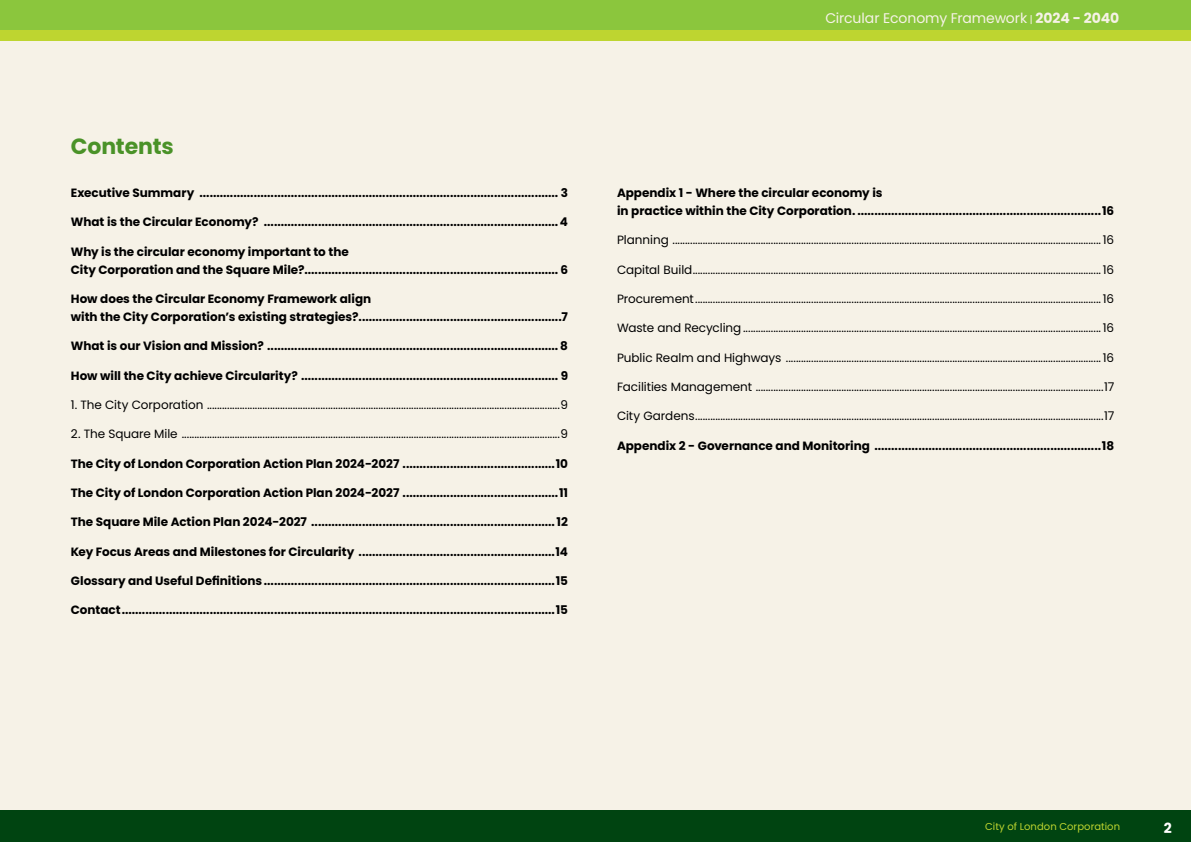
<style>
.page{position:relative;width:1191px;height:842px;background:#f6f2e7}
.page>*{position:absolute;margin:0;border:0;box-sizing:border-box;transform-origin:0 0}
.Heading_2{font:700 22px "Poppins";letter-spacing:-.01em;color:#4a9228}
.t1{font:14px "Poppins";letter-spacing:-.005em;color:#f6f2e7}
.t2{font:700 14px "Poppins";color:#fff}
.t3{font:700 12px/18px "Poppins";color:#000}
.t4{font:12px "Poppins";letter-spacing:-.005em;color:#000}
.t5{font:10px "Poppins";letter-spacing:.005em;color:#bed530}
.s1{font-size:10px}
.s2{font-weight:700}
</style>
<div class="page">
<div style="left:0;top:811px;width:1191px;height:31px;background:#041"></div>
<div style="left:0;top:0;width:1191px;height:30px;background:#8bc63d"></div>
<div style="left:0;top:30px;width:1191px;height:11px;background:#bed530"></div>
<p class="Heading_2" style="left:71px;top:134px;width:104px">Contents</p>
<p class="t3" style="left:71px;top:184px;width:499px">Executive Summary .......................................................................................................... 3</p>
<p class="t3" style="left:71px;top:213px;width:499px">What is the Circular Economy? .......................................................................................4</p>
<p class="t3" style="left:71px;top:242px;width:499px">Why is the circular economy important to the<br>City Corporation and the Square Mile?........................................................................... 6</p>
<p class="t3" style="left:71px;top:290px;width:499px">How does the Circular Economy Framework align<br>with the City Corporation’s existing strategies?............................................................7</p>
<p class="t3" style="left:71px;top:337px;width:499px">What is our Vision and Mission? ...................................................................................... 8</p>
<p class="t3" style="left:71px;top:366px;width:499px">How will the City achieve Circularity? ............................................................................ 9</p>
<p class="t4" style="left:71px;top:398px;width:499px">1. The City Corporation ............................................................................................................................................9</p>
<p class="t4" style="left:71px;top:427px;width:499px">2. The Square Mile ......................................................................................................................................................9</p>
<p class="t3" style="left:71px;top:454px;width:499px">The City of London Corporation Action Plan 2024-2027 .............................................10</p>
<p class="t3" style="left:71px;top:484px;width:498px">The City of London Corporation Action Plan 2024-2027 ..............................................11</p>
<p class="t3" style="left:71px;top:513px;width:499px">The Square Mile Action Plan 2024-2027 ........................................................................12</p>
<p class="t3" style="left:71px;top:542px;width:498px">Key Focus Areas and Milestones for Circularity ..........................................................14</p>
<p class="t3" style="left:71px;top:572px;width:498px">Glossary and Useful Definitions ......................................................................................15</p>
<p class="t3" style="left:71px;top:601px;width:498px">Contact................................................................................................................................15</p>
<p class="t1" style="left:825px;top:10px;width:295px">Circular Economy Framework <span class="s1">|</span> <span class="s2">2024 - 2040</span></p>
<p class="t3" style="left:617px;top:184px;width:499px">Appendix 1 - Where the circular economy is<br>in practice within the City Corporation. ........................................................................16</p>
<p class="t4" style="left:617px;top:233px;width:498px">Planning ..........................................................................................................................................................................16</p>
<p class="t4" style="left:617px;top:262px;width:498px">Capital Build..................................................................................................................................................................16</p>
<p class="t4" style="left:617px;top:292px;width:498px">Procurement.................................................................................................................................................................16</p>
<p class="t4" style="left:617px;top:321px;width:498px">Waste and Recycling..............................................................................................................................................16</p>
<p class="t4" style="left:617px;top:350px;width:498px">Public Realm and Highways .............................................................................................................................16</p>
<p class="t4" style="left:617px;top:380px;width:499px">Facilities Management ..........................................................................................................................................17</p>
<p class="t4" style="left:617px;top:409px;width:499px">City Gardens..................................................................................................................................................................17</p>
<p class="t3" style="left:617px;top:436px;width:499px">Appendix 2 - Governance and Monitoring ...................................................................18</p>
<p class="t5" style="left:985px;top:820px;width:136px">City of London Corporation</p>
<p class="t2" style="left:1163px;top:820px;width:9px">2</p>
</div>
